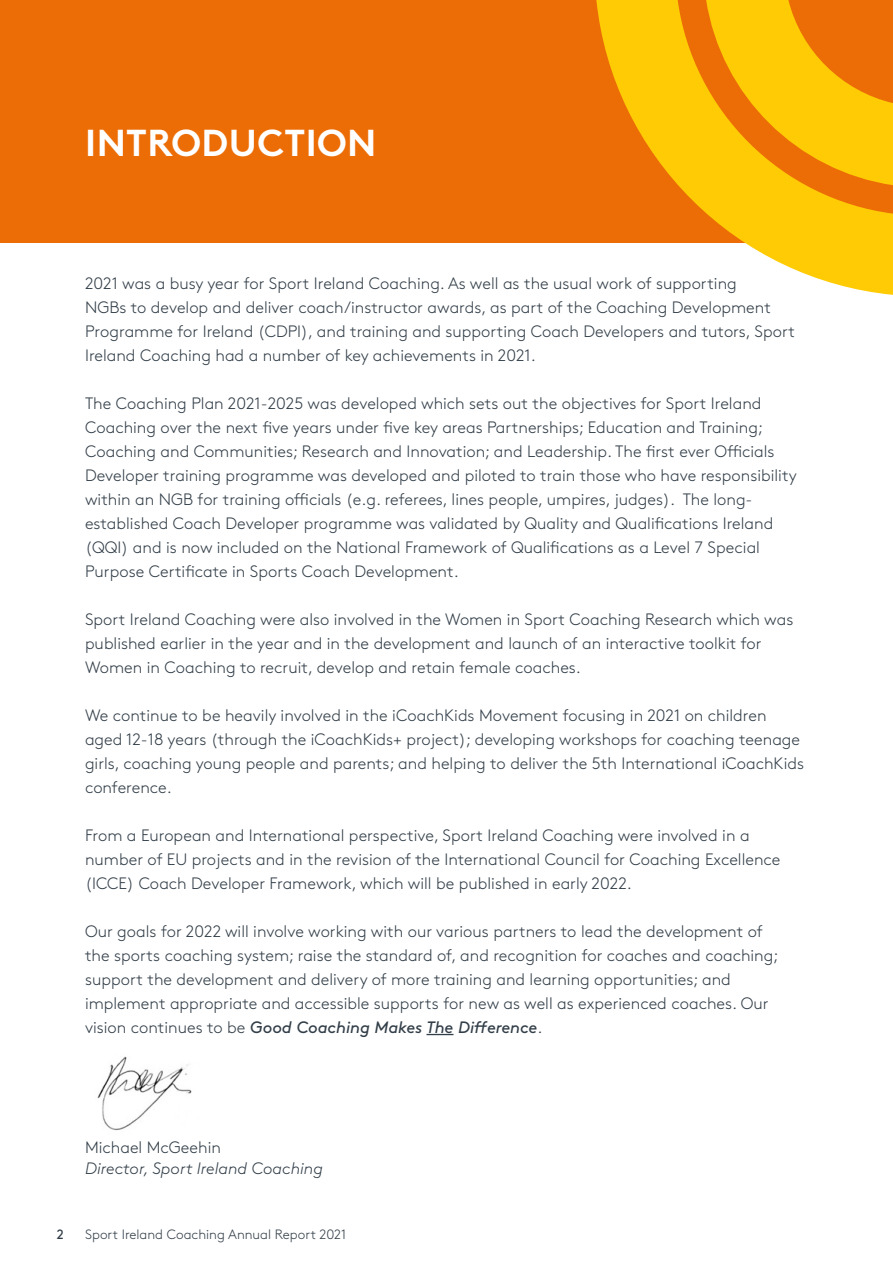
<style>
.page{position:relative;width:893px;height:1263px;background:#fff}
.page>*{position:absolute;margin:0;border:0;box-sizing:border-box;transform-origin:0 0}
.t1{font:700 37.5px "Brown Std";letter-spacing:.01em;color:#fff}
.t2{font:300 16.5px/24px "Brown Std";color:#323e48}
.t3{font:italic 300 16.5px "Brown Std";color:#323e48}
.t4{font:300 13.5px "Brown Std";color:#323e48}
.t5{font:13.5px "Brown Std";color:#323e48}
.s1{font-weight:400;font-style:italic}
</style>
<div class="page">
<div style="left:0;top:0;width:893px;height:242px;background:#ec6d06"></div>
<svg style="left:426px;top:1034px;width:27px;height:1px"></svg>
<svg style="left:596px;top:0;width:297px;height:295px;fill:#fecb04"></svg>
<svg style="left:706px;top:0;width:187px;height:185px"></svg>
<img style="left:97px;top:1056px;width:95px;height:75px">
<p class="t1" style="left:85px;top:120px;width:293px">INTRODUCTION</p>
<p class="t2" style="left:85px;top:271px;width:653px">2021 was a busy year for Sport Ireland Coaching. As well as the usual work of supporting</p>
<p class="t2" style="left:85px;top:295px;width:711px">NGBs to develop and deliver coach/instructor awards, as part of the Coaching Development<br>Programme for Ireland (CDPI), and training and supporting Coach Developers and tutors, Sport<br>Ireland Coaching had a number of key achievements in 2021.</p>
<p class="t2" style="left:85px;top:391px;width:713px">The Coaching Plan 2021-2025 was developed which sets out the objectives for Sport Ireland Coaching over the next five years under five key areas Partnerships; Education and Training; Coaching and Communities; Research and Innovation; and Leadership. The first ever Officials Developer training programme was developed and piloted to train those who have responsibility within an NGB for training officials (e.g. referees, lines people, umpires, judges). The long&shy;established Coach Developer programme was validated by Quality and Qualifications Ireland (QQI) and is now included on the National Framework of Qualifications as a Level 7 Special Purpose Certificate in Sports Coach Development.</p>
<p class="t2" style="left:85px;top:607px;width:710px">Sport Ireland Coaching were also involved in the Women in Sport Coaching Research which was published earlier in the year and in the development and launch of an interactive toolkit for<br>Women in Coaching to recruit, develop and retain female coaches.</p>
<p class="t2" style="left:85px;top:703px;width:720px">We continue to be heavily involved in the iCoachKids Movement focusing in 2021 on children aged 12-18 years (through the iCoachKids+ project); developing workshops for coaching teenage girls, coaching young people and parents; and helping to deliver the 5th International iCoachKids conference.</p>
<p class="t2" style="left:85px;top:823px;width:697px">From a European and International perspective, Sport Ireland Coaching were involved in a number of EU projects and in the revision of the International Council for Coaching Excellence (ICCE) Coach Developer Framework, which will be published in early 2022.</p>
<p class="t2" style="left:85px;top:919px;width:695px">Our goals for 2022 will involve working with our various partners to lead the development of the sports coaching system; raise the standard of, and recognition for coaches and coaching; support the development and delivery of more training and learning opportunities; and implement appropriate and accessible supports for new as well as experienced coaches. Our vision continues to be <span class="s1">Good Coaching Makes The Difference</span>.</p>
<p class="t2" style="left:85px;top:1135px;width:137px">Michael McGeehin</p>
<p class="t3" style="left:85px;top:1159px;width:239px">Director, Sport Ireland Coaching</p>
<p class="t5" style="left:57px;top:1226px;width:9px">2</p>
<p class="t4" style="left:85px;top:1227px;width:263px">Sport Ireland Coaching Annual Report 2021</p>
</div>
